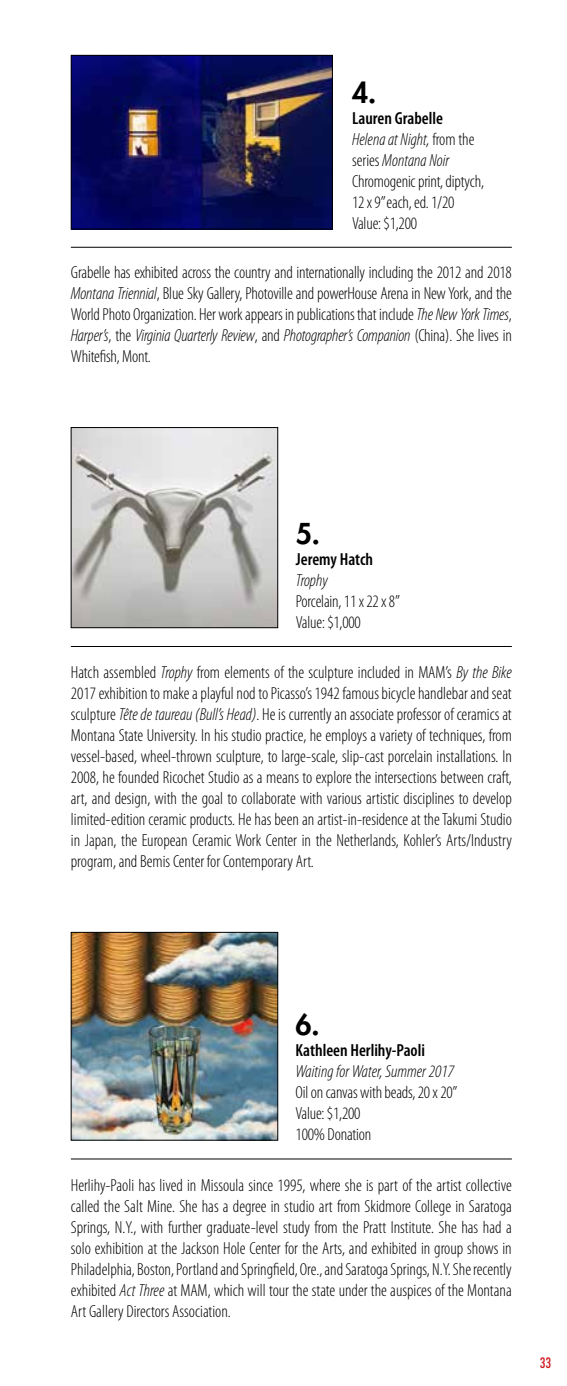
<style>
.page{position:relative;width:567px;height:1386px;background:#fff}
.page>*{position:absolute;margin:0;border:0;box-sizing:border-box;transform-origin:0 0}
.t1{font:800 28px "Futura";color:#000}
.t2{font:300 condensed 17.5px/21px "Myriad Pro";letter-spacing:-.01em;color:#000}
.t3{font:600 condensed 17.5px "Myriad Pro";color:#000}
.t4{font:italic 300 condensed 17.5px "Myriad Pro";color:#000}
.t5{font:condensed 14px "Futura";color:#cf1d24}
.s1{font-weight:600}
.s2{font-style:italic}
</style>
<div class="page">
<hr style="left:71px;top:247px;width:441px;height:1px;background:#000">
<hr style="left:71px;top:646px;width:441px;height:1px;background:#000">
<hr style="left:71px;top:1159px;width:441px;height:1px;background:#000">
<img style="left:73px;top:429px;width:203px;height:197px">
<div style="left:71px;top:427px;width:207px;height:201px;border:1px solid #000"></div>
<img style="left:73px;top:934px;width:203px;height:204px">
<div style="left:71px;top:932px;width:207px;height:208px;border:1px solid #000"></div>
<img style="left:73px;top:57px;width:258px;height:170px">
<div style="left:71px;top:55px;width:262px;height:174px;border:1px solid #000"></div>
<h1 class="t1" style="left:352px;top:74px;width:25px">4.</h1>
<p class="t2" style="left:352px;top:108px;width:133px"><span class="s1">Lauren Grabelle<br></span><span class="s2">Helena at Night,</span> from the series <span class="s2">Montana Noir<br></span>Chromogenic print, diptych,<br>12 x 9” each, ed. 1/20<br>Value: $1,200</p>
<p class="t2" style="left:71px;top:262px;width:443px;text-align:justify">Grabelle has exhibited across the country and internationally including the 2012 and 2018<br><span class="s2">Montana Triennial</span>, Blue Sky Gallery, Photoville and powerHouse Arena in New York, and the World Photo Organization. Her work appears in publications that include <span class="s2">The New York Times</span>, <span class="s2">Harper’s</span>, the <span class="s2">Virginia Quarterly Review</span>, and <span class="s2">Photographer’s Companion</span> (China). She lives in Whitefish, Mont.</p>
<h1 class="t1" style="left:296px;top:515px;width:25px">5.</h1>
<p class="t3" style="left:296px;top:548px;width:79px">Jeremy Hatch</p>
<p class="t4" style="left:296px;top:570px;width:33px">Trophy</p>
<p class="t2" style="left:296px;top:591px;width:106px">Porcelain, 11 x 22 x 8”<br>Value: $1,000</p>
<p class="t2" style="left:71px;top:662px;width:443px;text-align:justify">Hatch assembled <span class="s2">Trophy</span> from elements of the sculpture included in MAM’s <span class="s2">By the Bike </span>2017 exhibition to make a playful nod to Picasso’s 1942 famous bicycle handlebar and seat sculpture <span class="s2">Tête de taureau (Bull’s Head)</span>. He is currently an associate professor of ceramics at Montana State University. In his studio practice, he employs a variety of techniques, from vessel-based, wheel-thrown sculpture, to large-scale, slip-cast porcelain installations. In 2008, he founded Ricochet Studio as a means to explore the intersections between craft, art, and design, with the goal to collaborate with various artistic disciplines to develop limited-edition ceramic products. He has been an artist-in-residence at the Takumi Studio in Japan, the European Ceramic Work Center in the Netherlands, Kohler’s Arts/Industry program, and Bemis Center for Contemporary Art.</p>
<h1 class="t1" style="left:296px;top:1006px;width:25px">6.</h1>
<p class="t3" style="left:296px;top:1040px;width:131px">Kathleen Herlihy-Paoli</p>
<p class="t4" style="left:296px;top:1061px;width:160px">Waiting for Water, Summer 2017</p>
<p class="t2" style="left:296px;top:1082px;width:164px">Oil on canvas with beads, 20 x 20”<br>Value: $1,200<br>100% Donation</p>
<p class="t2" style="left:71px;top:1174px;width:443px;text-align:justify">Herlihy-Paoli has lived in Missoula since 1995, where she is part of the artist collective called the Salt Mine. She has a degree in studio art from Skidmore College in Saratoga Springs, N.Y., with further graduate-level study from the Pratt Institute. She has had a solo exhibition at the Jackson Hole Center for the Arts, and exhibited in group shows in Philadelphia, Boston, Portland and Springfield, Ore., and Saratoga Springs, N.Y. She recently exhibited <span class="s2">Act Three</span> at MAM, which will tour the state under the auspices of the Montana Art Gallery Directors Association.</p>
<p class="t5" style="left:540px;top:1354px;width:13px">33</p>
</div>
